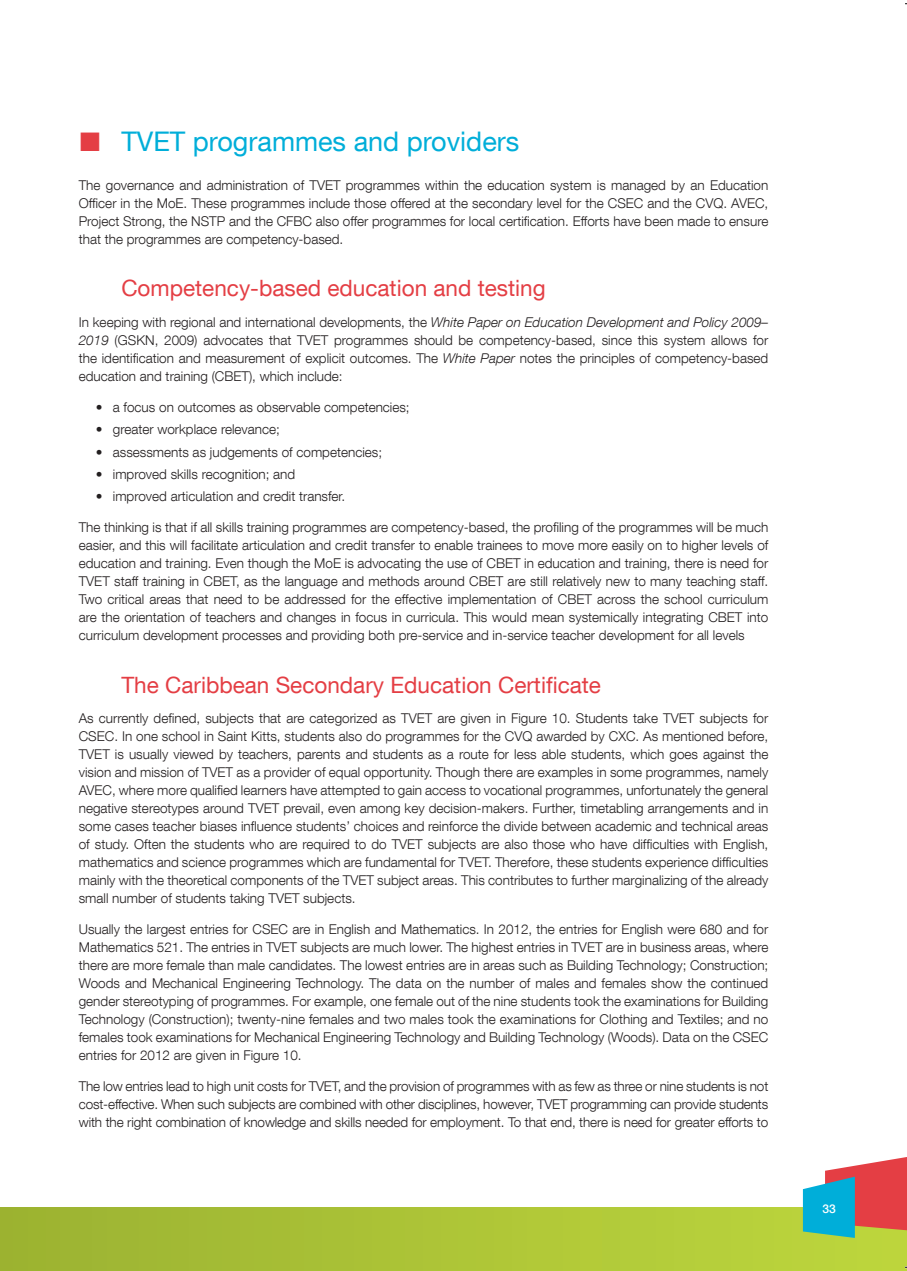
<style>
.page{position:relative;width:907px;height:1271px;background:#fff}
.page>*{position:absolute;margin:0;border:0;box-sizing:border-box;transform-origin:0 0}
.t1{font:27px "Helvetica Neue LT Com";color:#00aed9}
.TT_3{font:22.5px "Helvetica Neue LT Com";color:#e43e44}
.TXT{font:300 13.5px/18px "Helvetica Neue LT Com";color:#231f20;text-align:justify}
.TXT_3_av{font:300 13.5px/18px "Helvetica Neue LT Com";color:#231f20;text-align:justify}
.t2{font:500 12px "Helvetica Neue LT Com";color:#fff}
.s1{font-style:italic}
</style>
<div class="page">
<div style="left:2px;top:1207px;width:904px;height:63px;background:linear-gradient(to right,#9cb232,#bed73d)"></div>
<hr style="left:0;top:1207px;width:2px;height:63px;background:#9cb230">
<svg style="left:802px;top:1157px;width:104px;height:80px;background:#9b8b90"></svg>
<p class="t1" style="left:121px;top:124px;width:399px">TVET programmes and providers</p>
<p class="TXT" style="left:79px;top:176px;width:690px">The governance and administration of TVET programmes within the education system is managed by an Education Officer in the MoE. These programmes include those offered at the secondary level for the CSEC and the CVQ. AVEC, Project Strong, the NSTP and the CFBC also offer programmes for local certification. Efforts have been made to ensure that the programmes are competency-based.</p>
<p class="TT_3" style="left:121px;top:274px;width:425px">Competency-based education and testing</p>
<p class="TXT" style="left:79px;top:313px;width:690px">In keeping with regional and international developments, the <span class="s1">White Paper on Education Development and Policy 2009– 2019</span> (GSKN, 2009) advocates that TVET programmes should be competency-based, since this system allows for the identification and measurement of explicit outcomes. The <span class="s1">White Paper</span> notes the principles of competency-based education and training (CBET), which include:</p>
<p class="TXT" style="left:96px;top:398px;width:315px">• a focus on outcomes as observable competencies;</p>
<p class="TXT" style="left:96px;top:420px;width:185px">• greater workplace relevance;</p>
<p class="TXT" style="left:96px;top:442px;width:288px">• assessments as judgements of competencies;</p>
<p class="TXT" style="left:96px;top:465px;width:201px">• improved skills recognition; and</p>
<p class="TXT" style="left:96px;top:487px;width:251px">• improved articulation and credit transfer.</p>
<p class="TXT_3_av" style="left:79px;top:518px;width:690px">The thinking is that if all skills training programmes are competency-based, the profiling of the programmes will be much easier, and this will facilitate articulation and credit transfer to enable trainees to move more easily on to higher levels of education and training. Even though the MoE is advocating the use of CBET in education and training, there is need for TVET staff training in CBET, as the language and methods around CBET are still relatively new to many teaching staff.<br>Two critical areas that need to be addressed for the effective implementation of CBET across the school curriculum are the orientation of teachers and changes in focus in curricula. This would mean systemically integrating CBET into curriculum development processes and providing both pre-service and in-service teacher development for all levels</p>
<p class="TT_3" style="left:121px;top:670px;width:481px">The Caribbean Secondary Education Certificate</p>
<p class="TXT" style="left:79px;top:709px;width:690px">As currently defined, subjects that are categorized as TVET are given in Figure 10. Students take TVET subjects for CSEC. In one school in Saint Kitts, students also do programmes for the CVQ awarded by CXC. As mentioned before, TVET is usually viewed by teachers, parents and students as a route for less able students, which goes against the vision and mission of TVET as a provider of equal opportunity. Though there are examples in some programmes, namely AVEC, where more qualified learners have attempted to gain access to vocational programmes, unfortunately the general negative stereotypes around TVET prevail, even among key decision-makers. Further, timetabling arrangements and in some cases teacher biases influence students’ choices and reinforce the divide between academic and technical areas of study. Often the students who are required to do TVET subjects are also those who have difficulties with English, mathematics and science programmes which are fundamental for TVET. Therefore, these students experience difficulties mainly with the theoretical components of the TVET subject areas. This contributes to further marginalizing of the already small number of students taking TVET subjects.</p>
<p class="TXT" style="left:79px;top:920px;width:690px">Usually the largest entries for CSEC are in English and Mathematics. In 2012, the entries for English were 680 and for Mathematics 521. The entries in TVET subjects are much lower. The highest entries in TVET are in business areas, where there are more female than male candidates. The lowest entries are in areas such as Building Technology; Construction; Woods and Mechanical Engineering Technology. The data on the number of males and females show the continued gender stereotyping of programmes. For example, one female out of the nine students took the examinations for Building Technology (Construction); twenty-nine females and two males took the examinations for Clothing and Textiles; and no females took examinations for Mechanical Engineering Technology and Building Technology (Woods). Data on the CSEC entries for 2012 are given in Figure 10.</p>
<p class="TXT" style="left:79px;top:1076px;width:690px">The low entries lead to high unit costs for TVET, and the provision of programmes with as few as three or nine students is not cost-effective. When such subjects are combined with other disciplines, however, TVET programming can provide students with the right combination of knowledge and skills needed for employment. To that end, there is need for greater efforts to</p>
<p class="t2" style="left:822px;top:1201px;width:15px">33</p>
</div>
